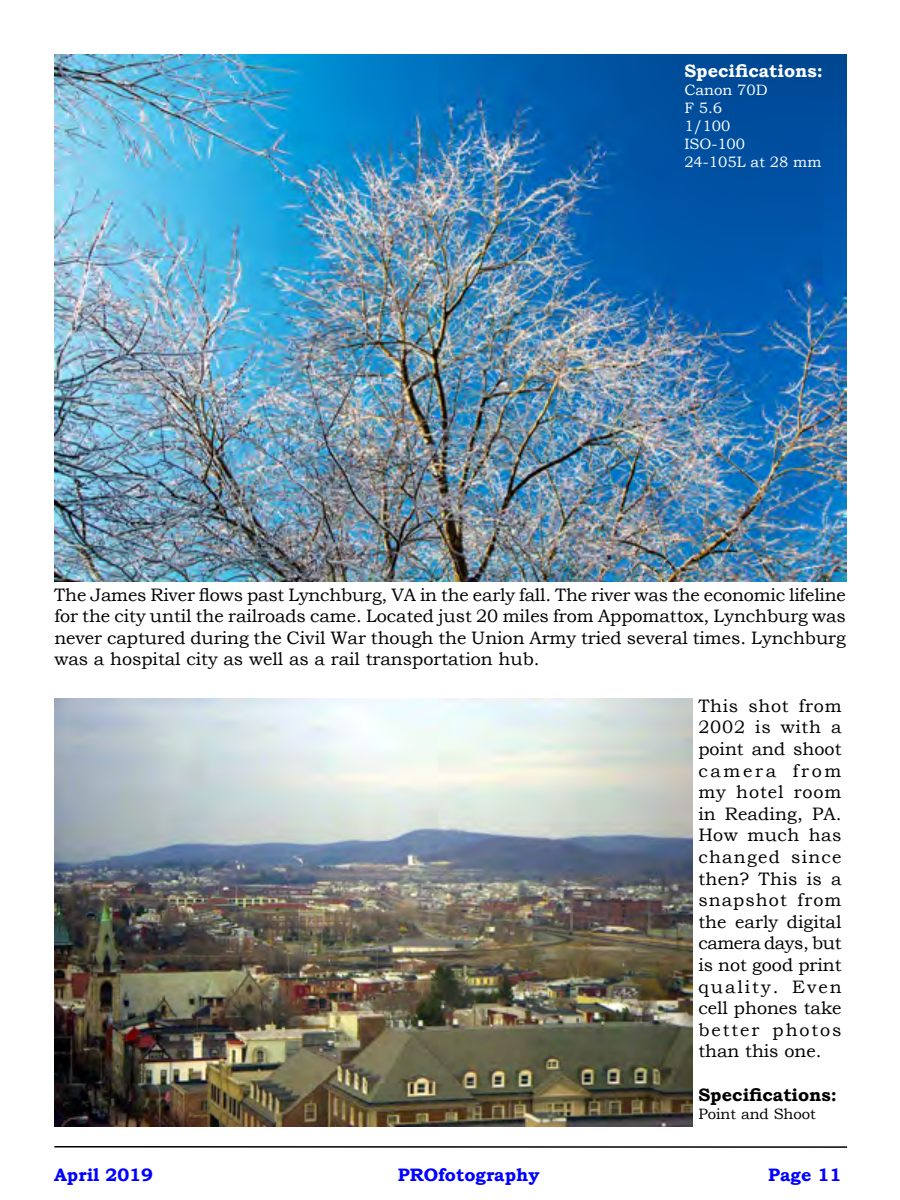
<style>
.page{position:relative;width:900px;height:1200px;background:#fff}
.page>*{position:absolute;margin:0;border:0;box-sizing:border-box;transform-origin:0 0}
.t1{font:18px/21.6px "Bookman Old Style";color:#000;text-align:justify}
.t2{font:700 18px "Bookman Old Style";color:#00f}
.t3{font:700 18px "Bookman Old Style";color:#000}
.t4{font:700 18px "Bookman Old Style";color:#fff}
.t5{font:15px/18px "Bookman Old Style";color:#fff}
.t6{font:15px "Bookman Old Style";color:#000}
</style>
<div class="page">
<hr style="left:54px;top:1146px;width:793px;height:2px;background:#000">
<img style="left:54px;top:54px;width:792px;height:528px">
<img style="left:54px;top:699px;width:639px;height:427px">
<p class="t4" style="left:684px;top:58px;width:140px">Specifications:</p>
<p class="t5" style="left:684px;top:81px;width:139px">Canon 70D<br>F 5.6<br>1/100<br>ISO-100<br>24-105L at 28 mm</p>
<p class="t1" style="left:54px;top:584px;width:793px">The James River flows past Lynchburg, VA in the early fall. The river was the economic lifeline for the city until the railroads came. Located just 20 miles from Appomattox, Lynchburg was never captured during the Civil War though the Union Army tried several times. Lynchburg was a hospital city as well as a rail transportation hub.</p>
<p class="t1" style="left:698px;top:695px;width:145px">This shot from 2002 is with a point and shoot camera from my hotel room in Reading, PA.<br>How much has changed since then? This is a snapshot from the early digital camera days, but is not good print quality. Even cell phones take better photos than this one.</p>
<p class="t3" style="left:698px;top:1081px;width:140px">Specifications:</p>
<p class="t6" style="left:698px;top:1104px;width:119px">Point and Shoot</p>
<p class="t2" style="left:54px;top:1161px;width:100px">April 2019</p>
<p class="t2" style="left:398px;top:1161px;width:143px">PROfotography</p>
<p class="t2" style="left:768px;top:1161px;width:75px">Page 11</p>
</div>
